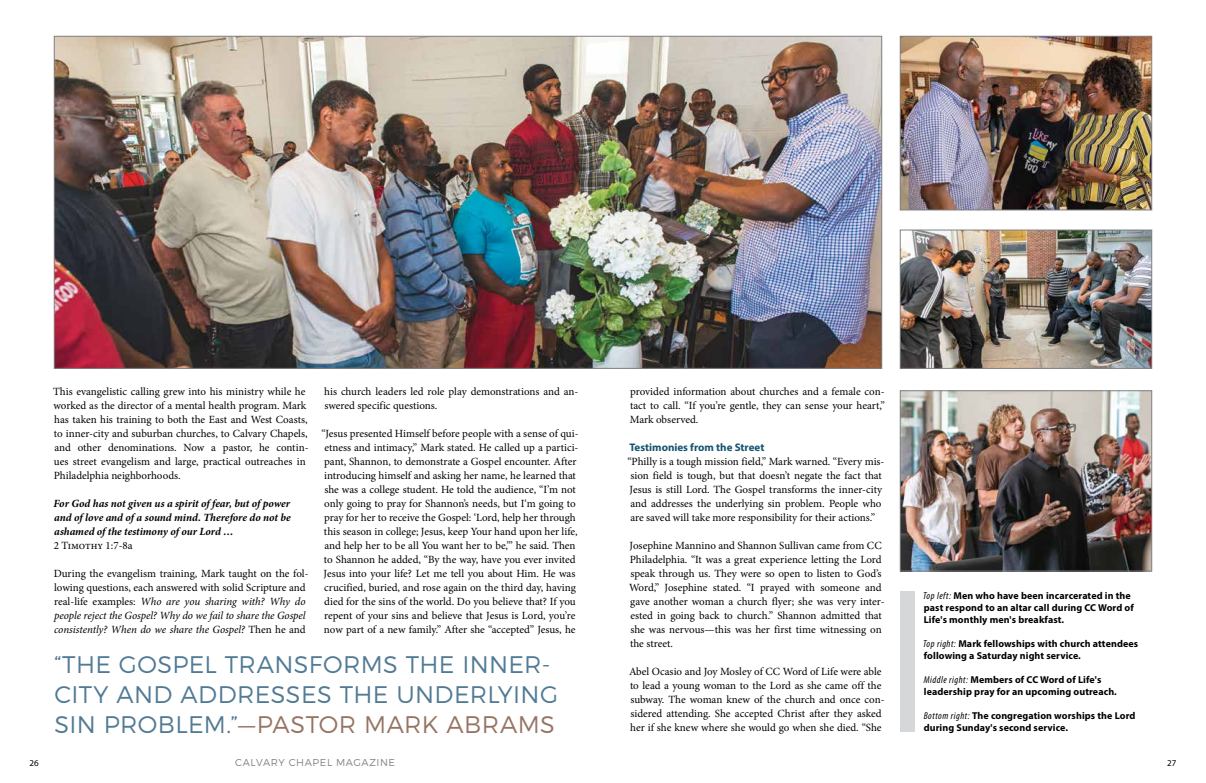
<style>
.page{position:relative;width:1206px;height:783px;background:#fff}
.page>*{position:absolute;margin:0;border:0;box-sizing:border-box;transform-origin:0 0}
.t1{font:300 24px/30px "Montserrat";letter-spacing:.015em;color:#517a94}
.t2{font:11px/14px "Minion Pro";color:#000}
.t3{font:italic 700 11px/14px "Minion Pro";letter-spacing:-.005em;color:#000;text-align:justify}
.t4{font:700 11px "Myriad Pro";color:#16536e}
.t5{font:700 10px/12px "Myriad Pro";letter-spacing:.01em;color:#000}
.t6{font:300 10px "Montserrat";letter-spacing:.06em;color:#808285}
.t7{font:9px "Myriad Pro";color:#000}
.s1{font-style:italic}
.s2{color:#967463}
.s3{font-weight:400;font-style:italic;font-stretch:condensed}
</style>
<div class="page">
<div style="left:900px;top:591px;width:14px;height:140px;background:#d5d7d8"></div>
<img style="left:56px;top:38px;width:824px;height:329px">
<img style="left:902px;top:38px;width:248px;height:170px">
<div style="left:900px;top:36px;width:252px;height:174px;border:1px solid #808285"></div>
<img style="left:902px;top:232px;width:248px;height:135px">
<div style="left:900px;top:230px;width:252px;height:139px;border:1px solid #808285"></div>
<img style="left:902px;top:392px;width:248px;height:177px">
<div style="left:900px;top:390px;width:252px;height:181px;border:1px solid #808285"></div>
<p class="t2" style="left:324px;top:385px;width:256px">his church leaders led role play demonstrations and an&shy;swered specific questions.</p>
<p class="t2" style="left:321px;top:427px;width:259px">“Jesus presented Himself before people with a sense of qui&shy;etness and intimacy,” Mark stated. He called up a partici&shy;pant, Shannon, to demonstrate a Gospel encounter. After introducing himself and asking her name, he learned that she was a college student. He told the audience, “I’m not only going to pray for Shannon’s needs, but I‘m going to pray for her to receive the Gospel: ‘Lord, help her through this season in college; Jesus, keep Your hand upon her life, and help her to be all You want her to be,’” he said. Then to Shannon he added, “By the way, have you ever invited Jesus into your life? Let me tell you about Him. He was crucified, buried, and rose again on the third day, having died for the sins of the world. Do you believe that? If you repent of your sins and believe that Jesus is Lord, you’re now part of a new family.” After she “accepted” Jesus, he</p>
<p class="t2" style="left:53px;top:385px;width:257px">This evangelistic calling grew into his ministry while he worked as the director of a mental health program. Mark has taken his training to both the East and West Coasts, to inner-city and suburban churches, to Calvary Chapels, and other denominations. Now a pastor, he contin&shy;ues street evangelism and large, practical outreaches in Philadelphia neighborhoods.</p>
<p class="t3" style="left:54px;top:497px;width:239px">For God has not given us a spirit of fear, but of power and of love and of a sound mind. Therefore do not be ashamed of the testimony of our Lord …</p>
<p class="t2" style="left:54px;top:539px;width:81px">2 Timothy 1:7-8a</p>
<p class="t2" style="left:54px;top:567px;width:256px">During the evangelism training, Mark taught on the fol&shy;lowing questions, each answered with solid Scripture and real-life examples: <span class="s1">Who are you sharing with? Why do people reject the Gospel? Why do we fail to share the Gospel consistently? When do we share the Gospel?</span> Then he and</p>
<h1 class="t1" style="left:54px;top:649px;width:505px">“THE GOSPEL TRANSFORMS THE INNER-<br>CITY AND ADDRESSES THE UNDERLYING<br>SIN PROBLEM.”<span class="s2">—PASTOR MARK ABRAMS</span></h1>
<p class="t2" style="left:630px;top:385px;width:257px;text-align:justify">provided information about churches and a female con&shy;tact to call. “If you’re gentle, they can sense your heart,” Mark observed.</p>
<p class="t4" style="left:629px;top:440px;width:136px">Testimonies from the Street</p>
<p class="t2" style="left:627px;top:455px;width:259px">“Philly is a tough mission field,” Mark warned. “Every mis&shy;sion field is tough, but that doesn’t negate the fact that Jesus is still Lord. The Gospel transforms the inner-city and addresses the underlying sin problem. People who are saved will take more responsibility for their actions.”</p>
<p class="t2" style="left:629px;top:539px;width:257px">Josephine Mannino and Shannon Sullivan came from CC Philadelphia. “It was a great experience letting the Lord speak through us. They were so open to listen to God’s Word,” Josephine stated. “I prayed with someone and gave another woman a church flyer; she was very inter&shy;ested in going back to church.” Shannon admitted that she was nervous—this was her first time witnessing on the street.</p>
<p class="t2" style="left:629px;top:665px;width:257px">Abel Ocasio and Joy Mosley of CC Word of Life were able to lead a young woman to the Lord as she came off the subway. The woman knew of the church and once con&shy;sidered attending. She accepted Christ after they asked her if she knew where she would go when she died. “She</p>
<p class="t5" style="left:923px;top:589px;width:212px"><span class="s3">Top left:</span> Men who have been incarcerated in the past respond to an altar call during CC Word of<br>Life's monthly men's breakfast.</p>
<p class="t5" style="left:923px;top:637px;width:217px"><span class="s3">Top right:</span> Mark fellowships with church attendees following a Saturday night service.</p>
<p class="t5" style="left:924px;top:673px;width:195px"><span class="s3">Middle right:</span> Members of CC Word of Life's leadership pray for an upcoming outreach.</p>
<p class="t5" style="left:924px;top:709px;width:213px"><span class="s3">Bottom right:</span> The congregation worships the Lord during Sunday's second service.</p>
<p class="t7" style="left:30px;top:757px;width:11px">26</p>
<p class="t6" style="left:235px;top:756px;width:161px">CALVARY CHAPEL MAGAZINE</p>
<p class="t7" style="left:1167px;top:757px;width:11px">27</p>
</div>
